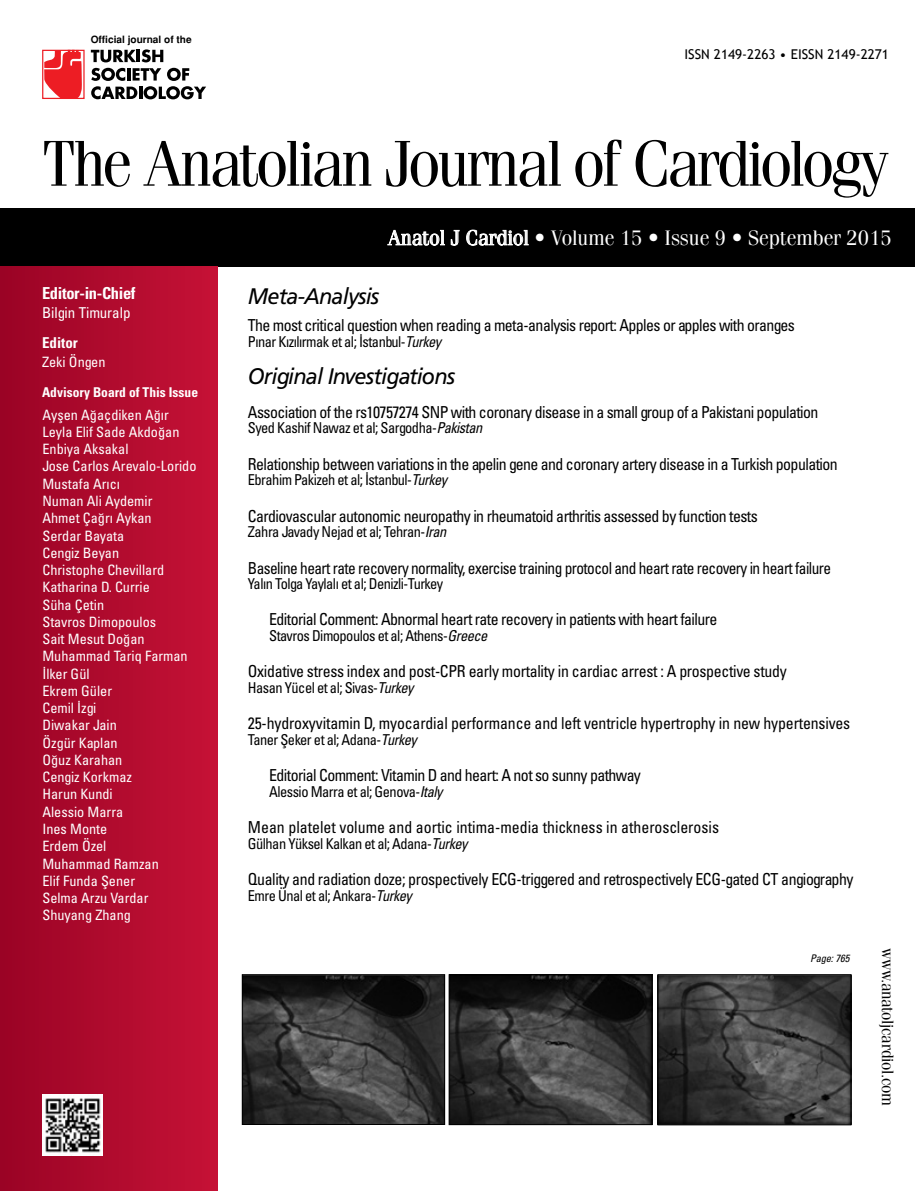
<style>
.page{position:relative;width:915px;height:1191px;background:#fff}
.page>*{position:absolute;margin:0;border:0;box-sizing:border-box;transform-origin:0 0}
.t1{font:64.95px "Fenice Tr";letter-spacing:-.05em;color:#000}
.t2{font:22.5px "Frutiger Italic Tr";letter-spacing:-.035em;color:#000;scale:.96 1}
.t3{font:21px "Fenice Tr";color:#fff}
.t4{font:16.5px "Univers Condensed Tr";letter-spacing:-.035em;color:#000;scale:.96 1}
.t5{font:16.5px "Univers Condensed Tr";letter-spacing:-.035em;color:#000;scale:.93 1}
.t6{font:16.5px "Univers Condensed Tr";letter-spacing:-.01em;color:#000;scale:.96 1}
.t7{font:16.5px "Univers Condensed Tr";color:#000;scale:.96 1}
.t8{font:16.5px "Fenice Tr";letter-spacing:-.015em;color:#000}
.t9{font:16.5px "Univers Cond Bd Tr";letter-spacing:-.02em;color:#fff}
.t10{font:15px "Univers Condensed Tr";letter-spacing:-.035em;color:#000;scale:.96 1}
.t11{font:15px "Univers Condensed Tr";color:#fff}
.t12{font:15px "Univers Cond Bd Tr";color:#fff}
.t13{font:14.25px/17.2px "Univers Condensed Tr";color:#fff}
.t14{font:13.5px "Trebuchet MS";color:#000}
.t15{font:13.5px "Univers Cond Bd Tr";color:#fff}
.t16{font:10.5px "Univers Cond Ita Tr";letter-spacing:-.015em;color:#000}
.t17{font:700 10.05px "Helvetica Tr";color:#000}
.s1{font-family:"Univers Cond Ita Tr"}
</style>
<div class="page">
<div style="left:0;top:208px;width:914px;height:59px;background:#000"></div>
<div style="left:0;top:267px;width:217px;height:924px;background:linear-gradient(to right,#9a0325,#c61236)"></div>
<img style="left:244px;top:976px;width:198px;height:146px">
<div style="left:242px;top:974px;width:202px;height:150px;border:1px solid #000"></div>
<img style="left:451px;top:976px;width:199px;height:146px">
<div style="left:449px;top:974px;width:203px;height:150px;border:1px solid #000"></div>
<img style="left:659px;top:976px;width:189px;height:147px">
<div style="left:657px;top:974px;width:193px;height:151px;border:1px solid #000"></div>
<svg style="left:387px;top:230px;width:72px;height:16px"></svg>
<svg style="left:466px;top:229px;width:62px;height:17px"></svg>
<div style="left:42px;top:50px;width:43px;height:49px;background:#fff;border:1px solid #ed1d24"></div>
<svg style="left:44px;top:50px;width:38px;height:49px"></svg>
<svg style="left:91px;top:68px;width:115px;height:31px"></svg>
<svg style="left:91px;top:49px;width:72px;height:13px"></svg>
<img style="left:42px;top:1095px;width:61px;height:60px">
<p class="t17" style="left:91px;top:34px;width:102px">Official journal of the</p>
<p class="t14" style="left:684px;top:47px;width:206px">ISSN 2149-2263 • EISSN 2149-2271</p>
<h1 class="t1" style="left:42px;top:124px;width:848px">The Anatolian Journal of Cardiology</h1>
<p class="t3" style="left:387px;top:225px;width:505px">Anatol J Cardiol • Volume 15 • Issue 9 • September 2015</p>
<p class="t9" style="left:42px;top:282px;width:95px">Editor-in-Chief</p>
<p class="t11" style="left:42px;top:303px;width:90px">Bilgin Timuralp</p>
<p class="t12" style="left:42px;top:333px;width:37px">Editor</p>
<p class="t13" style="left:42px;top:353px;width:65px">Zeki Öngen</p>
<p class="t15" style="left:42px;top:384px;width:157px">Advisory Board of This Issue</p>
<p class="t13" style="left:42px;top:405px;width:155px">Ayşen Ağaçdiken Ağır<br>Leyla Elif Sade Akdoğan<br>Enbiya Aksakal<br>Jose Carlos Arevalo-Lorido<br>Mustafa Arıcı<br>Numan Ali Aydemir<br>Ahmet Çağrı Aykan<br>Serdar Bayata<br>Cengiz Beyan<br>Christophe Chevillard<br>Katharina D. Currie<br>Süha Çetin<br>Stavros Dimopoulos<br>Sait Mesut Doğan<br>Muhammad Tariq Farman<br>İlker Gül<br>Ekrem Güler<br>Cemil İzgi<br>Diwakar Jain<br>Özgür Kaplan<br>Oğuz Karahan<br>Cengiz Korkmaz<br>Harun Kundi<br>Alessio Marra<br>Ines Monte<br>Erdem Özel<br>Muhammad Ramzan<br>Elif Funda Şener<br>Selma Arzu Vardar<br>Shuyang Zhang</p>
<h2 class="t2" style="left:248px;top:283px;width:138px">Meta-Analysis</h2>
<p class="t4" style="left:248px;top:315px;width:571px">The most critical question when reading a meta-analysis report: Apples or apples with oranges</p>
<p class="t10" style="left:248px;top:332px;width:203px">Pınar Kızılırmak et al; İstanbul-<span class="s1">Turkey</span></p>
<h2 class="t2" style="left:248px;top:363px;width:217px">Original Investigations</h2>
<p class="t4" style="left:248px;top:401px;width:595px">Association of the rs10757274 SNP with coronary disease in a small group of a Pakistani population</p>
<p class="t10" style="left:248px;top:418px;width:245px">Syed Kashif Nawaz et al; Sargodha-<span class="s1">Pakistan</span></p>
<p class="t4" style="left:248px;top:453px;width:615px">Relationship between variations in the apelin gene and coronary artery disease in a Turkish population</p>
<p class="t10" style="left:248px;top:470px;width:209px">Ebrahim Pakizeh et al; İstanbul-<span class="s1">Turkey</span></p>
<p class="t4" style="left:248px;top:505px;width:532px">Cardiovascular autonomic neuropathy in rheumatoid arthritis assessed by function tests</p>
<p class="t10" style="left:248px;top:522px;width:208px">Zahra Javady Nejad et al; Tehran-<span class="s1">Iran</span></p>
<p class="t5" style="left:248px;top:557px;width:628px">Baseline heart rate recovery normality, exercise training protocol and heart rate recovery in heart failure</p>
<p class="t10" style="left:248px;top:574px;width:205px">Yalın Tolga Yaylalı et al; Denizli-Turkey</p>
<p class="t4" style="left:269px;top:609px;width:468px">Editorial Comment: Abnormal heart rate recovery in patients with heart failure</p>
<p class="t10" style="left:269px;top:626px;width:229px">Stavros Dimopoulos et al; Athens-<span class="s1">Greece</span></p>
<p class="t4" style="left:248px;top:661px;width:562px">Oxidative stress index and post-CPR early mortality in cardiac arrest : A prospective study</p>
<p class="t10" style="left:248px;top:678px;width:174px">Hasan Yücel et al; Sivas-<span class="s1">Turkey</span></p>
<p class="t6" style="left:248px;top:713px;width:628px">25-hydroxyvitamin D, myocardial performance and left ventricle hypertrophy in new hypertensives</p>
<p class="t10" style="left:248px;top:730px;width:177px">Taner Şeker et al; Adana-<span class="s1">Turkey</span></p>
<p class="t4" style="left:269px;top:765px;width:388px">Editorial Comment: Vitamin D and heart: A not so sunny pathway</p>
<p class="t10" style="left:269px;top:782px;width:182px">Alessio Marra et al; Genova-<span class="s1">Italy</span></p>
<p class="t7" style="left:248px;top:816px;width:492px">Mean platelet volume and aortic intima-media thickness in atherosclerosis</p>
<p class="t10" style="left:248px;top:833px;width:230px">Gülhan Yüksel Kalkan et al; Adana-<span class="s1">Turkey</span></p>
<p class="t4" style="left:248px;top:869px;width:632px">Quality and radiation doze; prospectively ECG-triggered and retrospectively ECG-gated CT angiography</p>
<p class="t10" style="left:248px;top:886px;width:172px">Emre Ünal et al; Ankara-<span class="s1">Turkey</span></p>
<p class="t16" style="left:809px;top:951px;width:41px">Page: 765</p>
<p class="t8" style="left:897px;top:947px;width:159px;rotate:90deg">www.anatoljcardiol.com</p>
</div>
